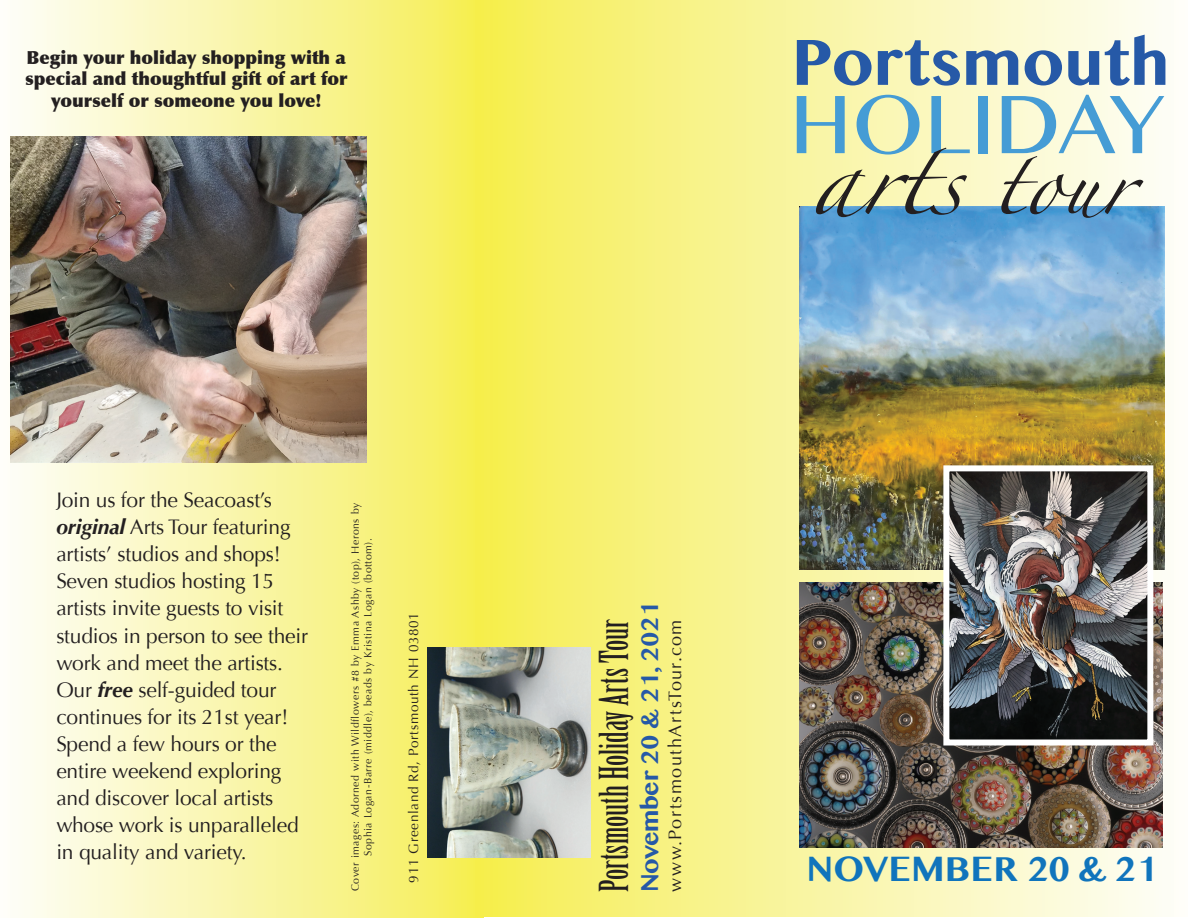
<style>
.page{position:relative;width:1188px;height:918px;background:#fff}
.page>*{position:absolute;margin:0;border:0;box-sizing:border-box;transform-origin:0 0}
.t1{font:84px "Myanmar MN";color:#459cd5}
.t2{font:70.5px "Zapfino";color:#231f20}
.t3{font:700 64.5px "Myanmar MN";color:#2659a7}
.t4{font:39px "Birch Std";color:#231f20}
.t5{font:700 34.5px "Myanmar MN";color:#1074bc}
.t6{font:700 24px "Myanmar MN";letter-spacing:-.02em;color:#2659a7}
.t7{font:21px/27px "Optima";letter-spacing:-.01em;color:#231f20}
.t8{font:900 18px/21.6px "Optima";color:#231f20;text-align:center}
.t9{font:18px "Optima";letter-spacing:.08em;color:#231f20}
.t10{font:13.5px "Optima";letter-spacing:.05em;color:#231f20}
.t11{font:10.5px/12.6px "Optima";letter-spacing:.05em;color:#231f20;text-align:center}
.s1{font-weight:700;font-style:italic}
.s2{font-size:61.5px}
</style>
<div class="page">
<div style="left:0;top:0;width:484px;height:918px;background:linear-gradient(to right,#fdfdfb,#f6ee55)"></div>
<div style="left:475px;top:0;width:713px;height:916px;background:linear-gradient(to right,#f5ed52,#fdfdfc)"></div>
<img style="left:800px;top:206px;width:364px;height:363px">
<img style="left:11px;top:136px;width:356px;height:327px">
<img style="left:800px;top:582px;width:362px;height:265px">
<img style="left:950px;top:472px;width:196px;height:267px">
<div style="left:943px;top:465px;width:210px;height:281px;border:6px solid #fff"></div>
<img style="left:428px;top:648px;width:163px;height:210px">
<p class="t8" style="left:25px;top:47px;width:324px">Begin your holiday shopping with a special and thoughtful gift of art for yourself or someone you love!</p>
<p class="t7" style="left:56px;top:487px;width:253px">Join us for the Seacoast’s <span class="s1">original</span> Arts Tour featuring artists’ studios and shops!<br>Seven studios hosting 15 artists invite guests to visit studios in person to see their work and meet the artists.<br>Our <span class="s1">free</span> self-guided tour continues for its 21st year!<br>Spend a few hours or the entire weekend exploring and discover local artists whose work is unparalleled in quality and variety.</p>
<p class="t11" style="left:349px;top:891px;width:390px;rotate:-90deg">Cover images: Adorned with Wildflowers #8 by Emma Ashby (top), Herons by<br>Sophia Logan-Barre (middle), beads by Kristina Logan (bottom).</p>
<p class="t6" style="left:636px;top:892px;width:293px;rotate:-90deg">November 20 &amp; 21, 2021</p>
<p class="t10" style="left:406px;top:883px;width:272px;rotate:-90deg">911 Greenland Rd, Portsmouth NH 03801</p>
<h3 class="t4" style="left:592px;top:892px;width:275px;rotate:-90deg">Portsmouth Holiday Arts Tour</h3>
<p class="t9" style="left:665px;top:892px;width:274px;rotate:-90deg">www.PortsmouthArtsTour.com</p>
<h3 class="t3" style="left:791px;top:25px;width:379px">Portsmouth</h3>
<h1 class="t1" style="left:790px;top:75px;width:376px">HOLIDAY</h1>
<h2 class="t2" style="left:812px;top:148px;width:322px">arts <span class="s2">tour</span></h2>
<h3 class="t5" style="left:806px;top:849px;width:353px">NOVEMBER 20 &amp; 21</h3>
</div>
